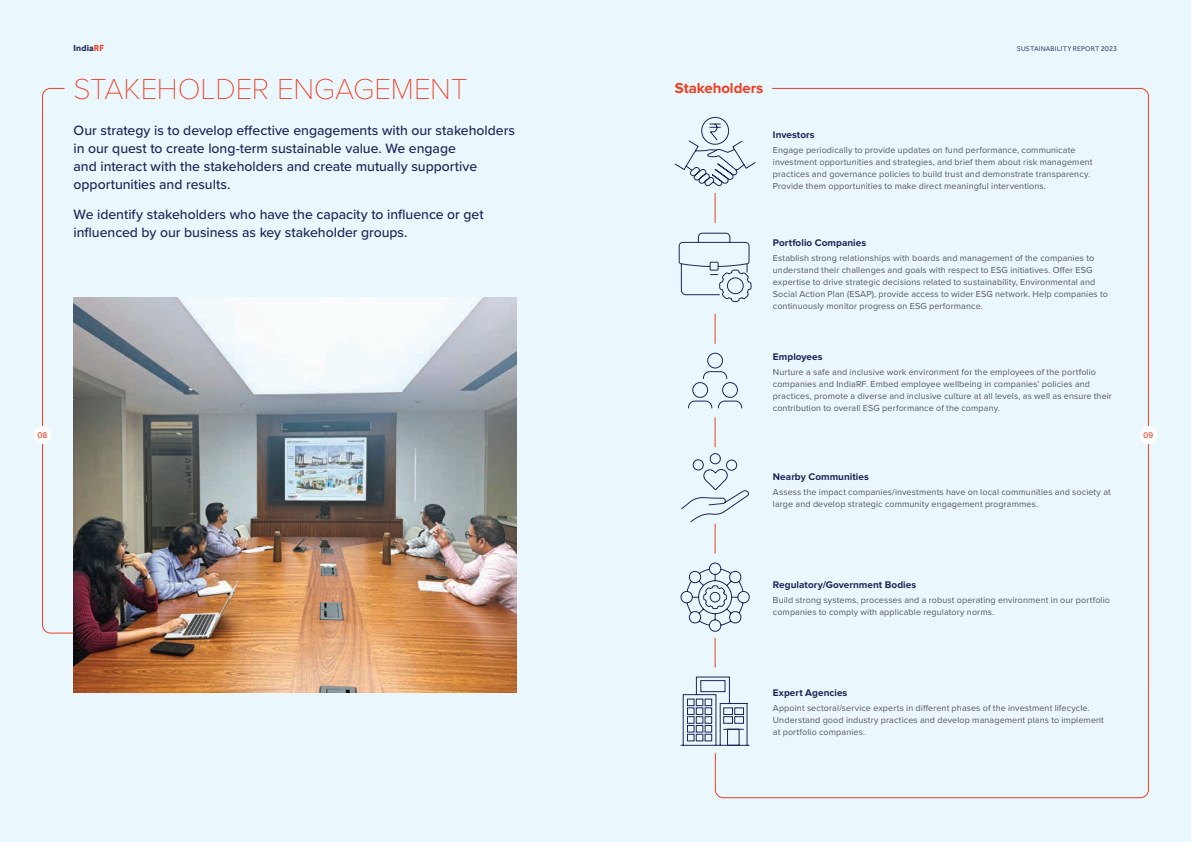
<style>
.page{position:relative;width:1191px;height:842px;background:#eaf7fd}
.page>*{position:absolute;margin:0;border:0;box-sizing:border-box;transform-origin:0 0}
.Headline__Level_1{font:100 30px "Proxima Nova T";letter-spacing:-.005em;color:#ef3e22}
.Headline__Level_2{font:700 15px "Proxima Nova";letter-spacing:-.005em;color:#ef3e22}
.Intro_01__Quote__left_align{font:500 14px/18px "Proxima Nova";letter-spacing:-.005em;color:#1e2557}
.Body_Head_01{font:700 10px "Proxima Nova";letter-spacing:.005em;color:#1e2557}
.Body_Copy{font:9px/12px "Proxima Nova";letter-spacing:.01em;color:#57585a}
.t1{font:700 9px "Effra";letter-spacing:.015em;color:#1e2557}
.t2{font:9px "Effra";color:#ef3e22}
.t3{font:7px "Effra";letter-spacing:.02em;color:#42426c}
.s1{color:#ef3e22}
.s2{font-size:7.5px}
</style>
<div class="page">
<img style="left:74px;top:297px;width:442px;height:395px">
<svg style="left:678px;top:232px;width:36px;height:64px"></svg>
<svg style="left:680px;top:562px;width:34px;height:70px"></svg>
<svg style="left:680px;top:676px;width:34px;height:70px"></svg>
<svg style="left:674px;top:123px;width:40px;height:64px"></svg>
<div style="left:701px;top:117px;width:28px;height:28px;border:1px solid #1e2557;border-radius:50%"></div>
<svg style="left:681px;top:453px;width:33px;height:70px"></svg>
<svg style="left:42px;top:88px;width:32px;height:546px"></svg>
<svg style="left:714px;top:88px;width:435px;height:710px"></svg>
<svg style="left:688px;top:352px;width:54px;height:57px"></svg>
<div style="left:34px;top:426px;width:18px;height:18px;background:#fff;border-radius:50%"></div>
<div style="left:1139px;top:426px;width:18px;height:18px;background:#fff;border-radius:50%"></div>
<p class="t2" style="left:37px;top:430px;width:12px">08</p>
<p class="t1" style="left:74px;top:43px;width:32px">India<span class="s1">RF</span></p>
<p class="t3" style="left:1016px;top:44px;width:102px">SUSTAINABILITY REPORT <span class="s2">2023</span></p>
<p class="Headline__Level_1" style="left:74px;top:67px;width:395px">STAKEHOLDER ENGAGEMENT</p>
<p class="Intro_01__Quote__left_align" style="left:74px;top:121px;width:443px">Our strategy is to develop effective engagements with our stakeholders in our quest to create long-term sustainable value. We engage<br>and interact with the stakeholders and create mutually supportive opportunities and results.</p>
<p class="Intro_01__Quote__left_align" style="left:74px;top:205px;width:411px">We identify stakeholders who have the capacity to influence or get influenced by our business as key stakeholder groups.</p>
<p class="Headline__Level_2" style="left:675px;top:79px;width:90px">Stakeholders</p>
<p class="Body_Head_01" style="left:773px;top:129px;width:43px">Investors</p>
<p class="Body_Copy" style="left:773px;top:144px;width:321px">Engage periodically to provide updates on fund performance, communicate investment opportunities and strategies, and brief them about risk management practices and governance policies to build trust and demonstrate transparency.<br>Provide them opportunities to make direct meaningful interventions.</p>
<p class="Body_Head_01" style="left:773px;top:237px;width:95px">Portfolio Companies</p>
<p class="Body_Copy" style="left:773px;top:252px;width:336px">Establish strong relationships with boards and management of the companies to understand their challenges and goals with respect to ESG initiatives. Offer ESG expertise to drive strategic decisions related to sustainability, Environmental and Social Action Plan (ESAP), provide access to wider ESG network. Help companies to continuously monitor progress on ESG performance.</p>
<p class="Body_Head_01" style="left:773px;top:351px;width:51px">Employees</p>
<p class="Body_Copy" style="left:773px;top:366px;width:340px">Nurture a safe and inclusive work environment for the employees of the portfolio companies and IndiaRF. Embed employee wellbeing in companies’ policies and practices, promote a diverse and inclusive culture at all levels, as well as ensure their contribution to overall ESG performance of the company.</p>
<p class="Body_Head_01" style="left:773px;top:471px;width:97px">Nearby Communities</p>
<p class="Body_Copy" style="left:773px;top:486px;width:339px">Assess the impact companies/investments have on local communities and society at large and develop strategic community engagement programmes.</p>
<p class="t2" style="left:1143px;top:430px;width:12px">09</p>
<p class="Body_Head_01" style="left:773px;top:579px;width:145px">Regulatory/Government Bodies</p>
<p class="Body_Copy" style="left:773px;top:594px;width:339px">Build strong systems, processes and a robust operating environment in our portfolio companies to comply with applicable regulatory norms.</p>
<p class="Body_Head_01" style="left:773px;top:687px;width:76px">Expert Agencies</p>
<p class="Body_Copy" style="left:773px;top:702px;width:332px">Appoint sectoral/service experts in different phases of the investment lifecycle.<br>Understand good industry practices and develop management plans to implement at portfolio companies.</p>
</div>
